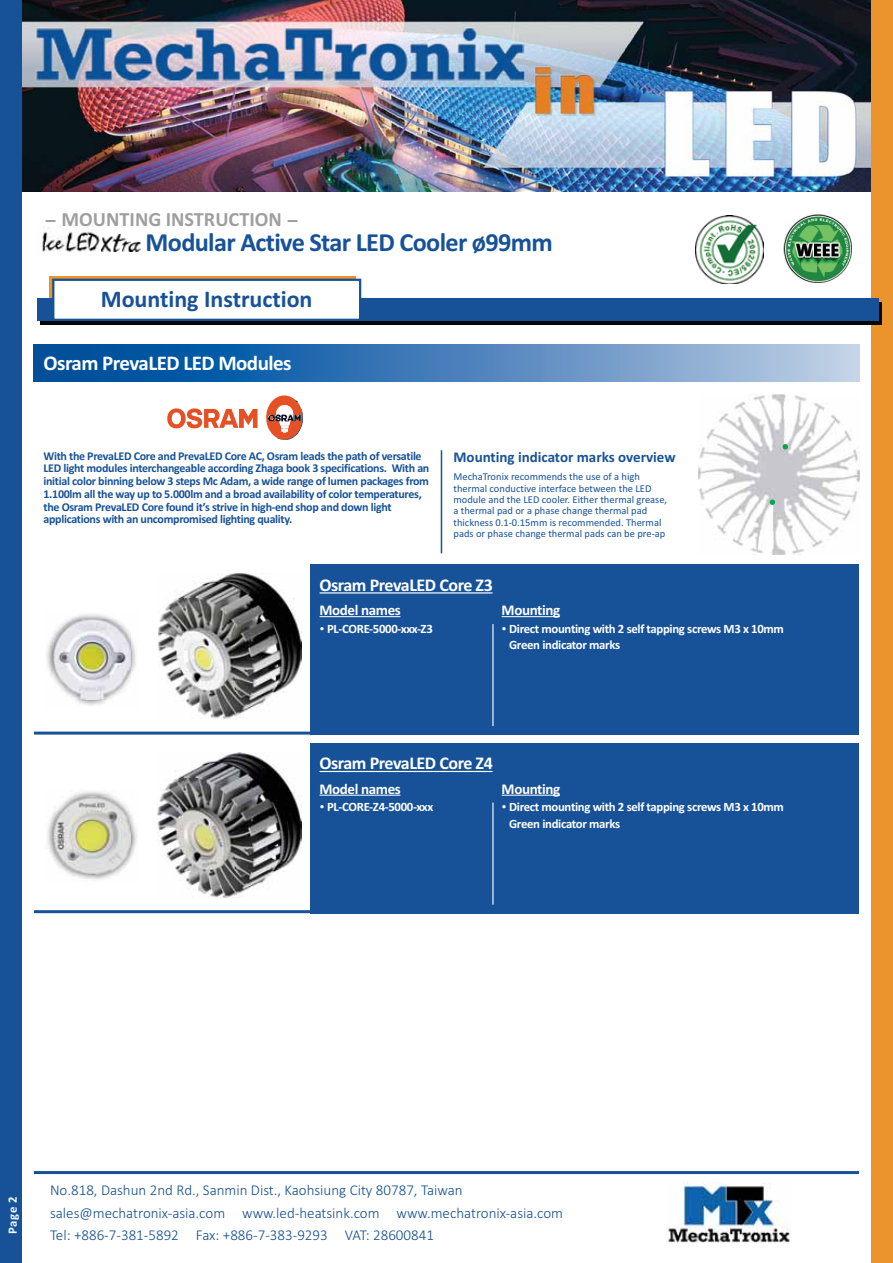
<style>
.page{position:relative;width:893px;height:1263px;background:#fff}
.page>*{position:absolute;margin:0;border:0;box-sizing:border-box;transform-origin:0 0}
.t1{font:700 26.25px "Calibri";letter-spacing:-.025em;color:#175298}
.t2{font:700 24px "Calibri";color:#175298}
.t3{font:700 21px "Calibri";letter-spacing:-.025em;color:#fff}
.t4{font:700 20.25px "Calibri";color:#9f9f9f;scale:2 1}
.t5{font:700 18px "Calibri";letter-spacing:-.025em;color:#fff}
.t6{font:300 15px/22.5px "Calibri";color:#144e8f}
.t7{font:700 15px "Calibri";letter-spacing:-.025em;color:#fff}
.t8{font:700 15px "Calibri";color:#175298}
.t9{font:700 12.75px/16.5px "Calibri";letter-spacing:-.025em;color:#fff}
.t10{font:700 12.75px "Calibri";color:#eff9fe}
.t11{font:700 12px/12.8px "Calibri";letter-spacing:-.025em;color:#175298}
.t12{font:10.5px/11.4px "Calibri";color:#175298}
.s1{font-weight:400;font-size:10.5px}
</style>
<div class="page">
<img style="left:21px;top:0;width:851px;height:191px">
<div style="left:872px;top:0;width:21px;height:1263px;background:#eb932d"></div>
<div style="left:0;top:0;width:21px;height:1263px;background:#175298"></div>
<hr style="left:34px;top:1171px;width:825px;height:3px;background:#175298">
<img style="left:667px;top:1183px;width:124px;height:60px">
<img style="left:695px;top:216px;width:69px;height:68px">
<img style="left:783px;top:214px;width:69px;height:69px">
<img style="left:42px;top:228px;width:60px;height:24px">
<img style="left:102px;top:234px;width:38px;height:17px">
<svg style="left:34px;top:344px;width:825px;height:38px;background:#4c84bc"></svg>
<svg style="left:49px;top:276px;width:307px;height:22px"></svg>
<svg style="left:40px;top:302px;width:842px;height:22px;background:#06141e"></svg>
<div style="left:37px;top:298px;width:842px;height:22px;background:#175298"></div>
<div style="left:53px;top:280px;width:307px;height:40px;background:#fff"></div>
<div style="left:52px;top:279px;width:309px;height:42px;border:2px solid #175298"></div>
<img style="left:698px;top:394px;width:161px;height:160px">
<svg style="left:770px;top:499px;width:5px;height:6px"></svg>
<svg style="left:782px;top:444px;width:6px;height:6px"></svg>
<svg style="left:167px;top:408px;width:91px;height:21px"></svg>
<svg style="left:266px;top:395px;width:37px;height:45px"></svg>
<div style="left:311px;top:565px;width:548px;height:170px;background:#175298"></div>
<hr style="left:319px;top:616px;width:81px;height:1px;background:#fff">
<hr style="left:492px;top:624px;width:1px;height:102px;background:#fff">
<hr style="left:319px;top:592px;width:173px;height:2px;background:#fff">
<hr style="left:34px;top:732px;width:382px;height:3px;background:#175298">
<hr style="left:502px;top:616px;width:58px;height:1px;background:#fff">
<hr style="left:441px;top:450px;width:1px;height:103px;background:#175298">
<img style="left:46px;top:614px;width:90px;height:92px">
<img style="left:53px;top:620px;width:77px;height:79px">
<img style="left:158px;top:574px;width:143px;height:144px">
<div style="left:311px;top:743px;width:548px;height:170px;background:#175298"></div>
<hr style="left:319px;top:795px;width:81px;height:1px;background:#fff">
<hr style="left:492px;top:803px;width:1px;height:102px;background:#fff">
<hr style="left:319px;top:771px;width:173px;height:1px;background:#fff">
<hr style="left:34px;top:910px;width:382px;height:3px;background:#175298">
<hr style="left:502px;top:795px;width:58px;height:1px;background:#fff">
<img style="left:47px;top:791px;width:90px;height:89px">
<img style="left:53px;top:797px;width:77px;height:77px">
<img style="left:158px;top:753px;width:143px;height:144px">
<h3 class="t4" style="left:45px;top:212px;width:129px">- MOUNTING INSTRUCTION -</h3>
<h1 class="t1" style="left:146px;top:233px;width:409px">Modular Active Star LED Cooler ø99mm</h1>
<h2 class="t2" style="left:101px;top:291px;width:213px">Mounting Instruction</h2>
<h3 class="t3" style="left:44px;top:356px;width:249px">Osram PrevaLED LED Modules</h3>
<p class="t11" style="left:44px;top:450px;width:387px">With the PrevaLED Core and PrevaLED Core AC, Osram leads the path of versatile LED light modules interchangeable according Zhaga book 3 specifications. With an initial color binning below 3 steps Mc Adam, a wide range of lumen packages from 1.100lm all the way up to 5.000lm and a broad availability of color temperatures, the Osram PrevaLED Core found it’s strive in high-end shop and down light applications with an uncompromised lighting quality.</p>
<p class="t8" style="left:453px;top:452px;width:224px">Mounting indicator marks overview</p>
<p class="t12" style="left:453px;top:472px;width:215px">MechaTronix recommends the use of a high thermal conductive interface between the LED module and the LED cooler. Either thermal grease, a thermal pad or a phase change thermal pad thickness 0.1-0.15mm is recommended. Thermal pads or phase change thermal pads can be pre-ap</p>
<h3 class="t5" style="left:319px;top:579px;width:175px">Osram PrevaLED Core Z3</h3>
<p class="t7" style="left:319px;top:605px;width:83px">Model names</p>
<p class="t9" style="left:319px;top:621px;width:115px"><span class="s1">-</span> PL-CORE-5000-xxx-Z3</p>
<p class="t7" style="left:502px;top:605px;width:60px">Mounting</p>
<p class="t9" style="left:509px;top:621px;width:276px;text-indent:-8px"><span class="s1">-</span> Direct mounting with 2 self tapping screws M3 x 10mm<br>Green indicator marks</p>
<h3 class="t5" style="left:319px;top:757px;width:175px">Osram PrevaLED Core Z4</h3>
<p class="t7" style="left:319px;top:783px;width:83px">Model names</p>
<p class="t9" style="left:319px;top:800px;width:115px"><span class="s1">-</span> PL-CORE-Z4-5000-xxx</p>
<p class="t7" style="left:502px;top:783px;width:60px">Mounting</p>
<p class="t9" style="left:509px;top:800px;width:276px;text-indent:-8px"><span class="s1">-</span> Direct mounting with 2 self tapping screws M3 x 10mm<br>Green indicator marks</p>
<p class="t10" style="left:8px;top:1234px;width:39px;rotate:-90deg">Page 2</p>
<p class="t6" style="left:50px;top:1180px;width:514px">No.818, Dashun 2nd Rd., Sanmin Dist., Kaohsiung City 80787, Taiwan sales@mechatronix-asia.com www.led-heatsink.com www.mechatronix-asia.com<br>Tel: +886-7-381-5892 Fax: +886-7-383-9293 VAT: 28600841</p>
</div>
